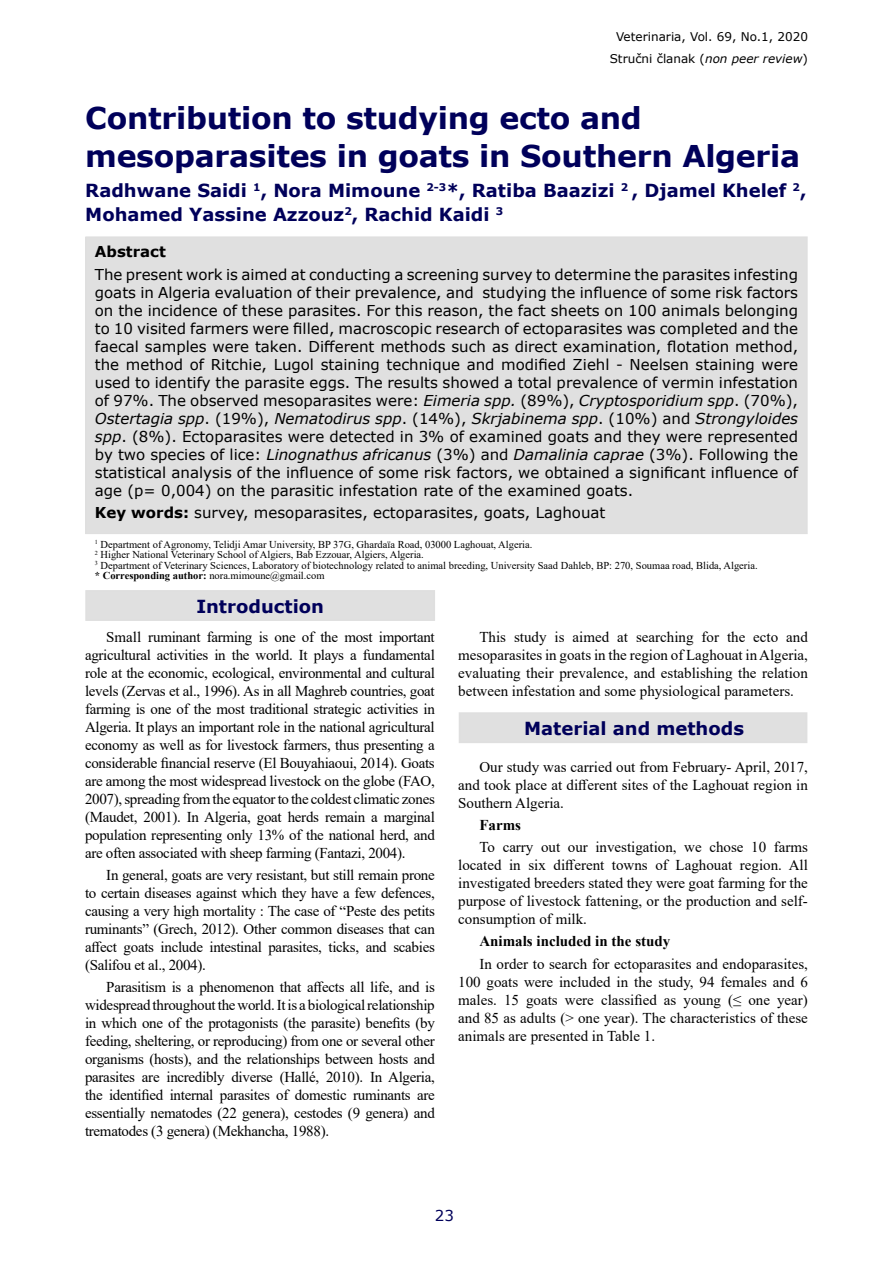
<style>
.page{position:relative;width:893px;height:1263px;background:#fff}
.page>*{position:absolute;margin:0;border:0;box-sizing:border-box;transform-origin:0 0}
.t1{font:700 30px/37.5px "Verdana";letter-spacing:-.01em;color:#00005a}
.t2{font:700 18px/24px "Verdana";color:#00005a}
.t3{font:15px/18px "Times New Roman";color:#000;text-align:justify}
.t4{font:15px/18px "Verdana";color:#000;text-align:justify}
.t5{font:700 15px "Times New Roman";color:#000}
.t6{font:700 15px "Verdana";color:#000}
.t7{font:15px "Verdana";color:#00005a}
.t8{font:12px/22.2px "Verdana";color:#000;text-align:center}
.t9{font:10.5px/10.5px "Times New Roman";color:#000}
.s1{font-style:italic}
.s2{font-weight:700}
</style>
<div class="page">
<div style="left:86px;top:237px;width:721px;height:297px;background:#e0e0e0"></div>
<div style="left:85px;top:590px;width:350px;height:31px;background:#e0e0e0"></div>
<div style="left:459px;top:712px;width:348px;height:31px;background:#e0e0e0"></div>
<p class="t8" style="left:610px;top:25px;width:200px">Veterinaria, Vol. 69, No.1, 2020<br>Stručni članak (<span class="s1">non peer review</span>)</p>
<h1 class="t1" style="left:85px;top:99px;width:716px">Contribution to studying ecto and mesoparasites in goats in Southern Algeria</h1>
<p class="t2" style="left:85px;top:178px;width:723px">Radhwane Saidi <sup>1</sup>, Nora Mimoune <sup>2-3</sup>*, Ratiba Baazizi <sup>2</sup> , Djamel Khelef <sup>2</sup>,<br>Mohamed Yassine Azzouz<sup>2</sup>, Rachid Kaidi <sup>3</sup></p>
<p class="t6" style="left:95px;top:241px;width:72px">Abstract</p>
<p class="t4" style="left:95px;top:265px;width:705px">The present work is aimed at conducting a screening survey to determine the parasites infesting goats in Algeria evaluation of their prevalence, and studying the influence of some risk factors on the incidence of these parasites. For this reason, the fact sheets on 100 animals belonging to 10 visited farmers were filled, macroscopic research of ectoparasites was completed and the faecal samples were taken. Different methods such as direct examination, flotation method, the method of Ritchie, Lugol staining technique and modified Ziehl - Neelsen staining were used to identify the parasite eggs. The results showed a total prevalence of vermin infestation of 97%. The observed mesoparasites were: <span class="s1">Eimeria spp.</span> (89%), <span class="s1">Cryptosporidium spp</span>. (70%), <span class="s1">Ostertagia spp</span>. (19%), <span class="s1">Nematodirus spp</span>. (14%), <span class="s1">Skrjabinema spp</span>. (10%) and <span class="s1">Strongyloides spp</span>. (8%). Ectoparasites were detected in 3% of examined goats and they were represented by two species of lice: <span class="s1">Linognathus africanus</span> (3%) and <span class="s1">Damalinia caprae</span> (3%). Following the statistical analysis of the influence of some risk factors, we obtained a significant influence of age (p= 0,004) on the parasitic infestation rate of the examined goats.</p>
<p class="t4" style="left:95px;top:503px;width:512px"><span class="s2">Key words:</span> survey, mesoparasites, ectoparasites, goats, Laghouat</p>
<p class="t9" style="left:95px;top:538px;width:664px"><sup>1</sup> Department of Agronomy, Telidji Amar University, BP 37G, Ghardaïa Road, 03000 Laghouat, Algeria.<br><sup>2</sup> Higher National Veterinary School of Algiers, Bab Ezzouar, Algiers, Algeria.<br><sup>3</sup> Department of Veterinary Sciences, Laboratory of biotechnology related to animal breeding, University Saad Dahleb, BP: 270, Soumaa road, Blida, Algeria. <span class="s2">* Corresponding author:</span> nora.mimoune@gmail.com</p>
<p class="t2" style="left:196px;top:594px;width:129px">Introduction</p>
<p class="t3" style="left:85px;top:627px;width:351px;text-indent:21px">Small ruminant farming is one of the most important agricultural activities in the world. It plays a fundamental role at the economic, ecological, environmental and cultural levels (Zervas et al., 1996). As in all Maghreb countries, goat farming is one of the most traditional strategic activities in Algeria. It plays an important role in the national agricultural economy as well as for livestock farmers, thus presenting a considerable financial reserve (El Bouyahiaoui, 2014). Goats are among the most widespread livestock on the globe (FAO, 2007), spreading from the equator to the coldest climatic zones (Maudet, 2001). In Algeria, goat herds remain a marginal population representing only 13% of the national herd, and are often associated with sheep farming (Fantazi, 2004).</p>
<p class="t3" style="left:85px;top:866px;width:351px;text-indent:21px">In general, goats are very resistant, but still remain prone to certain diseases against which they have a few defences, causing a very high mortality : The case of “Peste des petits ruminants” (Grech, 2012). Other common diseases that can affect goats include intestinal parasites, ticks, and scabies (Salifou et al., 2004).</p>
<p class="t3" style="left:85px;top:978px;width:351px;text-indent:21px">Parasitism is a phenomenon that affects all life, and is widespread throughout the world. It is a biological relationship in which one of the protagonists (the parasite) benefits (by feeding, sheltering, or reproducing) from one or several other organisms (hosts), and the relationships between hosts and parasites are incredibly diverse (Hallé, 2010). In Algeria, the identified internal parasites of domestic ruminants are essentially nematodes (22 genera), cestodes (9 genera) and trematodes (3 genera) (Mekhancha, 1988).</p>
<p class="t3" style="left:458px;top:627px;width:351px;text-indent:21px">This study is aimed at searching for the ecto and mesoparasites in goats in the region of Laghouat in Algeria, evaluating their prevalence, and establishing the relation between infestation and some physiological parameters.</p>
<p class="t2" style="left:524px;top:716px;width:221px">Material and methods</p>
<p class="t3" style="left:458px;top:757px;width:351px;text-indent:21px">Our study was carried out from February- April, 2017, and took place at different sites of the Laghouat region in Southern Algeria.</p>
<p class="t5" style="left:479px;top:814px;width:43px">Farms</p>
<p class="t3" style="left:458px;top:837px;width:351px;text-indent:21px">To carry out our investigation, we chose 10 farms located in six different towns of Laghouat region. All investigated breeders stated they were goat farming for the purpose of livestock fattening, or the production and self&shy;consumption of milk.</p>
<p class="t5" style="left:479px;top:930px;width:192px">Animals included in the study</p>
<p class="t3" style="left:458px;top:954px;width:351px;text-indent:21px">In order to search for ectoparasites and endoparasites, 100 goats were included in the study, 94 females and 6 males. 15 goats were classified as young (≤ one year) and 85 as adults (˃ one year). The characteristics of these animals are presented in Table 1.</p>
<p class="t7" style="left:435px;top:1205px;width:21px">23</p>
</div>
